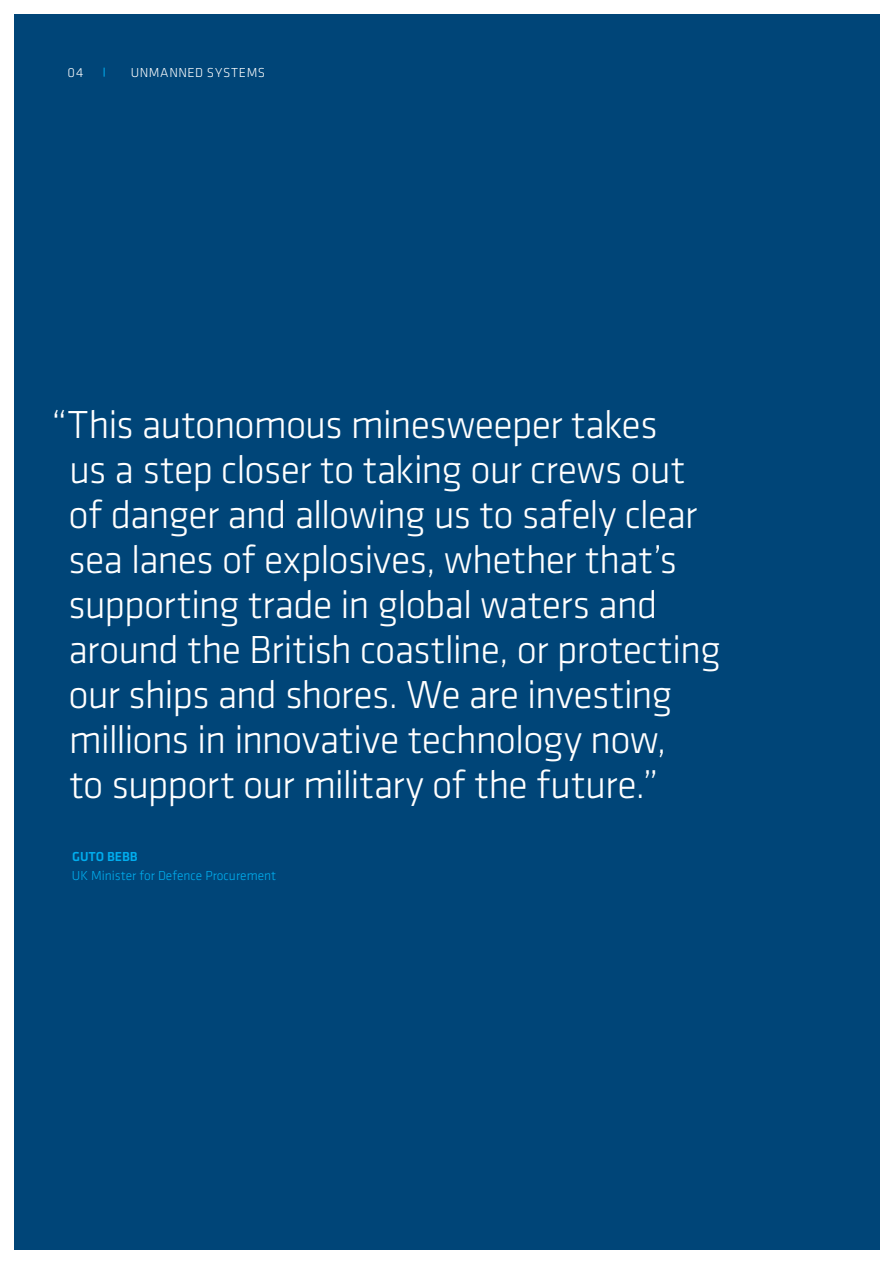
<style>
.page{position:relative;width:893px;height:1263px;background:#fff}
.page>*{position:absolute;margin:0;border:0;box-sizing:border-box;transform-origin:0 0}
.t1{font:300 40.5px/45.2px "Klavika";letter-spacing:-.02em;color:#fff}
.t2{font:300 13.5px "Klavika";color:#00aeef}
.t3{font:300 13.5px "Klavika";letter-spacing:.045em;color:#fff}
.t4{font:500 13.5px "Klavika";color:#00aeef}
</style>
<div class="page">
<div style="left:14px;top:14px;width:865px;height:1235px;background:#004578"></div>
<p class="t3" style="left:68px;top:65px;width:17px">04</p>
<p class="t3" style="left:131px;top:65px;width:136px">UNMANNED SYSTEMS</p>
<p class="t1" style="left:68px;top:402px;width:654px;text-indent:-17px">“This autonomous minesweeper takes<br>us a step closer to taking our crews out of danger and allowing us to safely clear sea lanes of explosives, whether that’s supporting trade in global waters and around the British coastline, or protecting our ships and shores. We are investing millions in innovative technology now,<br>to support our military of the future.”</p>
<p class="t4" style="left:72px;top:850px;width:67px">GUTO BEBB</p>
<p class="t2" style="left:72px;top:868px;width:206px">UK Minister for Defence Procurement</p>
</div>
